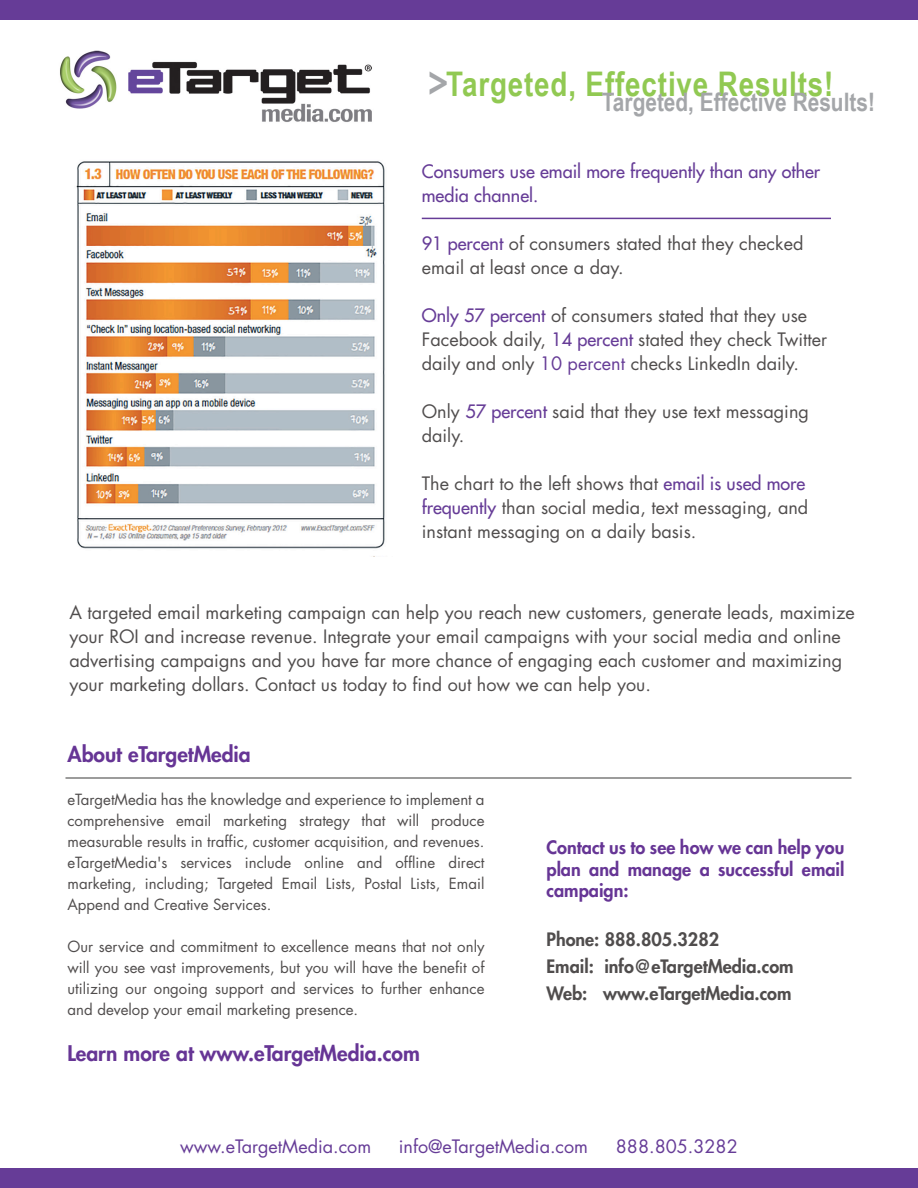
<style>
.page{position:relative;width:918px;height:1188px;background:#fff}
.page>*{position:absolute;margin:0;border:0;box-sizing:border-box;transform-origin:0 0}
.t1{font:700 42.45px "Arial Narrow";color:#a4a6a9}
.t2{font:700 33.9px "Arial Narrow";letter-spacing:.025em;color:#91c952}
.t3{font:700 25.5px "Arial Narrow";color:#a4a6a9}
.t4{font:800 21px "Futura";color:#663595}
.t5{font:18px/24px "Futura";color:#504d4d}
.t6{font:800 18px/27px "Futura";color:#504d4d}
.t7{font:800 18px/21.6px "Futura";color:#663595;text-align:justify}
.t8{font:18px/24px "Futura";color:#663c97}
.t9{font:18px "Futura";color:#663c97}
.t10{font:15px/21px "Futura";color:#504d4d;text-align:justify}
.s1{color:#663c97}
</style>
<div class="page">
<div style="left:0;top:1168px;width:918px;height:20px;background:#663c97"></div>
<div style="left:0;top:0;width:918px;height:20px;background:#663c97"></div>
<hr style="left:66px;top:777px;width:786px;height:2px;background:#7c7c7b">
<img style="left:76px;top:161px;width:309px;height:388px">
<hr style="left:422px;top:218px;width:409px;height:1px;background:#663c97">
<img style="left:60px;top:50px;width:312px;height:72px">
<h2 class="t2" style="left:446px;top:58px;width:389px">Targeted, Effective Results!</h2>
<h1 class="t1" style="left:428px;top:51px;width:22px">&gt;</h1>
<h3 class="t3" style="left:602px;top:82px;width:275px">Targeted, Effective Results!</h3>
<p class="t8" style="left:422px;top:159px;width:400px">Consumers use email more frequently than any other media channel.</p>
<p class="t5" style="left:422px;top:232px;width:383px"><span class="s1">91 percent</span> of consumers stated that they checked email at least once a day.</p>
<p class="t5" style="left:422px;top:304px;width:407px"><span class="s1">Only 57 percent</span> of consumers stated that they use<br>Facebook daily, <span class="s1">14 percent</span> stated they check Twitter daily and only <span class="s1">10 percent</span> checks LinkedIn daily.</p>
<p class="t5" style="left:422px;top:400px;width:389px">Only <span class="s1">57 percent</span> said that they use text messaging daily.</p>
<p class="t5" style="left:422px;top:472px;width:388px">The chart to the left shows that <span class="s1">email is used more frequently</span> than social media, text messaging, and instant messaging on a daily basis.</p>
<p class="t5" style="left:69px;top:601px;width:787px">A targeted email marketing campaign can help you reach new customers, generate leads, maximize your ROI and increase revenue. Integrate your email campaigns with your social media and online advertising campaigns and you have far more chance of engaging each customer and maximizing your marketing dollars. Contact us today to find out how we can help you.</p>
<p class="t4" style="left:68px;top:741px;width:185px">About eTargetMedia</p>
<p class="t10" style="left:68px;top:789px;width:419px">eTargetMedia has the knowledge and experience to implement a comprehensive email marketing strategy that will produce measurable results in traffic, customer acquisition, and revenues. eTargetMedia's services include online and offline direct marketing, including; Targeted Email Lists, Postal Lists, Email Append and Creative Services.</p>
<p class="t10" style="left:68px;top:936px;width:419px">Our service and commitment to excellence means that not only will you see vast improvements, but you will have the benefit of utilizing our ongoing support and services to further enhance and develop your email marketing presence.</p>
<p class="t4" style="left:68px;top:1040px;width:354px">Learn more at www.eTargetMedia.com</p>
<p class="t7" style="left:546px;top:837px;width:299px">Contact us to see how we can help you plan and manage a successful email campaign:</p>
<p class="t6" style="left:546px;top:926px;width:249px">Phone: 888.805.3282<br>Email: info@eTargetMedia.com<br>Web: www.eTargetMedia.com</p>
<p class="t9" style="left:180px;top:1135px;width:193px">www.eTargetMedia.com</p>
<p class="t9" style="left:399px;top:1135px;width:191px">info@eTargetMedia.com</p>
<p class="t9" style="left:616px;top:1135px;width:123px">888.805.3282</p>
</div>
